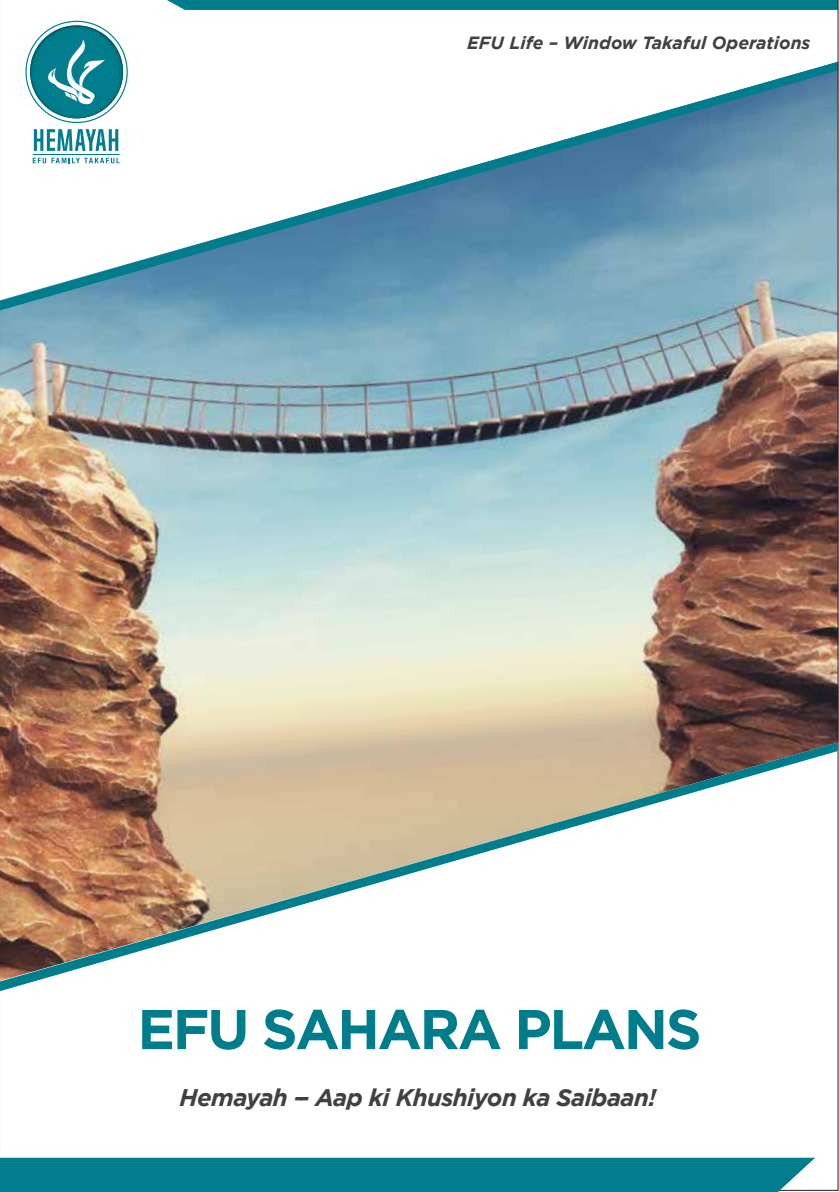
<style>
.page{position:relative;width:839px;height:1192px;background:#fff}
.page>*{position:absolute;margin:0;border:0;box-sizing:border-box;transform-origin:0 0}
.t1{font:700 56px "Gotham";letter-spacing:-.04em;color:#007d8c}
.t2{font:italic 700 24px "Gotham";letter-spacing:-.025em;color:#414042}
.t3{font:italic 700 17.6px "Gotham";color:#414042}
</style>
<div class="page">
<img style="left:0;top:0;width:838px;height:1190px">
<svg style="left:0;top:742px;width:838px;height:249px"></svg>
<div style="left:0;top:1157px;width:815px;height:35px;background:#027d8d"></div>
<svg style="left:25px;top:21px;width:103px;height:102px"></svg>
<hr style="left:33px;top:154px;width:86px;height:1px;background:#027d8d">
<svg style="left:34px;top:129px;width:84px;height:22px"></svg>
<svg style="left:33px;top:158px;width:86px;height:5px"></svg>
<p class="t3" style="left:467px;top:33px;width:345px">EFU Life – Window Takaful Operations</p>
<h1 class="t1" style="left:137px;top:997px;width:565px">EFU SAHARA PLANS</h1>
<p class="t2" style="left:180px;top:1083px;width:478px">Hemayah -- Aap ki Khushiyon ka Saibaan!</p>
</div>
